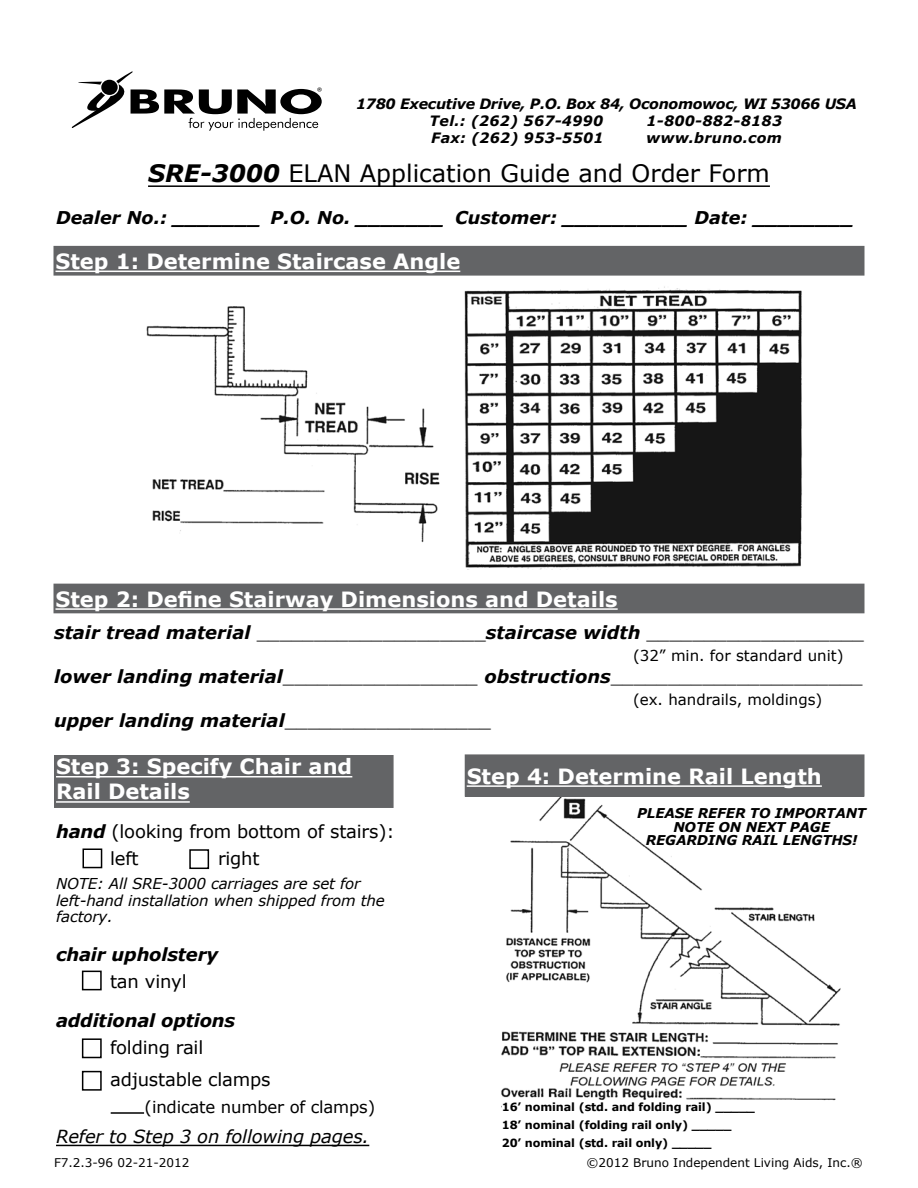
<style>
.page{position:relative;width:918px;height:1188px;background:#fff}
.page>*{position:absolute;margin:0;border:0;box-sizing:border-box;transform-origin:0 0}
.t1{font:24px "Verdana";color:#000}
.t2{font:700 21px/25.2px "Verdana";color:#fff}
.t3{font:18px/27px "Verdana";letter-spacing:-.01em;color:#000}
.t4{font:italic 700 18px "Verdana";letter-spacing:-.01em;color:#000}
.t5{font:italic 18px "Verdana";letter-spacing:-.01em;color:#000}
.t6{font:italic 700 17.7px "Verdana";color:#000}
.t7{font:16.5px "Verdana";letter-spacing:-.01em;color:#000}
.t8{font:italic 15px/16.5px "Verdana";letter-spacing:-.01em;color:#000}
.t9{font:15px "Verdana";color:#000}
.t10{font:italic 700 14.25px/17.1px "Verdana";letter-spacing:-.02em;color:#000}
.t11{font:italic 700 14.25px "Verdana";letter-spacing:.02em;color:#000}
.t12{font:italic 700 13.5px/13.5px "Verdana";letter-spacing:-.01em;color:#000;text-align:center}
.t13{font:12px "Verdana";color:#000}
.t14{font:700 11.25px/18px "Verdana";letter-spacing:-.01em;color:#000}
.s1{font-weight:700;font-style:italic}
.s2{font-weight:400;font-style:normal}
</style>
<div class="page">
<div style="left:54px;top:755px;width:340px;height:53px;background:#636466"></div>
<hr style="left:56px;top:776px;width:296px;height:2px;background:#fff">
<hr style="left:56px;top:801px;width:134px;height:2px;background:#fff">
<hr style="left:56px;top:1145px;width:313px;height:1px;background:#000">
<svg style="left:72px;top:71px;width:250px;height:60px"></svg>
<hr style="left:148px;top:185px;width:622px;height:2px;background:#000">
<img style="left:146px;top:286px;width:656px;height:284px">
<div style="left:54px;top:584px;width:810px;height:29px;background:#636466"></div>
<hr style="left:56px;top:608px;width:562px;height:2px;background:#fff">
<div style="left:82px;top:849px;width:20px;height:19px;border:2px solid #000"></div>
<div style="left:189px;top:849px;width:20px;height:20px;border:2px solid #000"></div>
<div style="left:82px;top:971px;width:20px;height:19px;border:2px solid #000"></div>
<img style="left:497px;top:796px;width:350px;height:312px">
<div style="left:465px;top:755px;width:399px;height:41px;background:#636466"></div>
<hr style="left:467px;top:785px;width:355px;height:2px;background:#fff">
<div style="left:54px;top:246px;width:810px;height:29px;background:#636466"></div>
<hr style="left:56px;top:271px;width:404px;height:1px;background:#fff">
<hr style="left:111px;top:1112px;width:33px;height:2px;background:#000">
<div style="left:82px;top:1038px;width:20px;height:20px;border:2px solid #000"></div>
<div style="left:82px;top:1071px;width:20px;height:20px;border:2px solid #000"></div>
<div style="left:502px;top:1102px;width:347px;height:55px;background:#fff"></div>
<p class="t10" style="left:430px;top:95px;width:429px;text-indent:-74px">1780 Executive Drive, P.O. Box 84, Oconomowoc, WI 53066 USA<br>Tel.: (262) 567-4990</p>
<p class="t11" style="left:646px;top:111px;width:137px">1-800-882-8183</p>
<p class="t11" style="left:431px;top:128px;width:174px">Fax: (262) 953-5501</p>
<p class="t11" style="left:646px;top:128px;width:137px">www.bruno.com</p>
<h1 class="t1" style="left:148px;top:157px;width:623px"><span class="s1">SRE-3000</span> ELAN Application Guide and Order Form</h1>
<p class="t6" style="left:56px;top:205px;width:799px">Dealer No.: _______ P.O. No. _______ Customer: __________ Date: ________</p>
<p class="t2" style="left:56px;top:248px;width:406px">Step 1: Determine Staircase Angle</p>
<p class="t2" style="left:56px;top:586px;width:564px">Step 2: Define Stairway Dimensions and Details</p>
<p class="t3" style="left:54px;top:619px;width:812px"><span class="s1">stair tread material</span> ____________________<span class="s1">staircase width</span> ___________________</p>
<p class="t9" style="left:633px;top:645px;width:212px">(32” min. for standard unit)</p>
<p class="t3" style="left:54px;top:663px;width:810px"><span class="s1">lower landing material</span>_________________ <span class="s1">obstructions</span>______________________</p>
<p class="t9" style="left:633px;top:689px;width:191px">(ex. handrails, moldings)</p>
<p class="t4" style="left:54px;top:708px;width:438px">upper landing material<span class="s2">__________________</span></p>
<p class="t2" style="left:467px;top:763px;width:357px">Step 4: Determine Rail Length</p>
<p class="t2" style="left:56px;top:754px;width:298px">Step 3: Specify Chair and<br>Rail Details</p>
<p class="t3" style="left:110px;top:818px;width:286px;text-indent:-54px"><span class="s1">hand</span> (looking from bottom of stairs): left</p>
<p class="t12" style="left:637px;top:806px;width:231px">PLEASE REFER TO IMPORTANT<br>NOTE ON NEXT PAGE<br>REGARDING RAIL LENGTHS!</p>
<p class="t3" style="left:218px;top:845px;width:43px">right</p>
<p class="t8" style="left:56px;top:876px;width:330px">NOTE: All SRE-3000 carriages are set for left-hand installation when shipped from the factory.</p>
<p class="t4" style="left:56px;top:942px;width:164px">chair upholstery</p>
<p class="t3" style="left:110px;top:968px;width:78px">tan vinyl</p>
<p class="t4" style="left:56px;top:1008px;width:181px">additional options</p>
<p class="t3" style="left:110px;top:1032px;width:162px;line-height:31.5px">folding rail adjustable clamps</p>
<p class="t7" style="left:145px;top:1096px;width:232px">(indicate number of clamps)</p>
<p class="t5" style="left:56px;top:1124px;width:315px">Refer to Step 3 on following pages.</p>
<p class="t14" style="left:502px;top:1097px;width:255px">16’ nominal (std. and folding rail) _____<br>18’ nominal (folding rail only) _____<br>20’ nominal (std. rail only) _____</p>
<p class="t13" style="left:54px;top:1155px;width:137px">F7.2.3-96 02-21-2012</p>
<p class="t13" style="left:586px;top:1155px;width:278px">©2012 Bruno Independent Living Aids, Inc.®</p>
</div>
